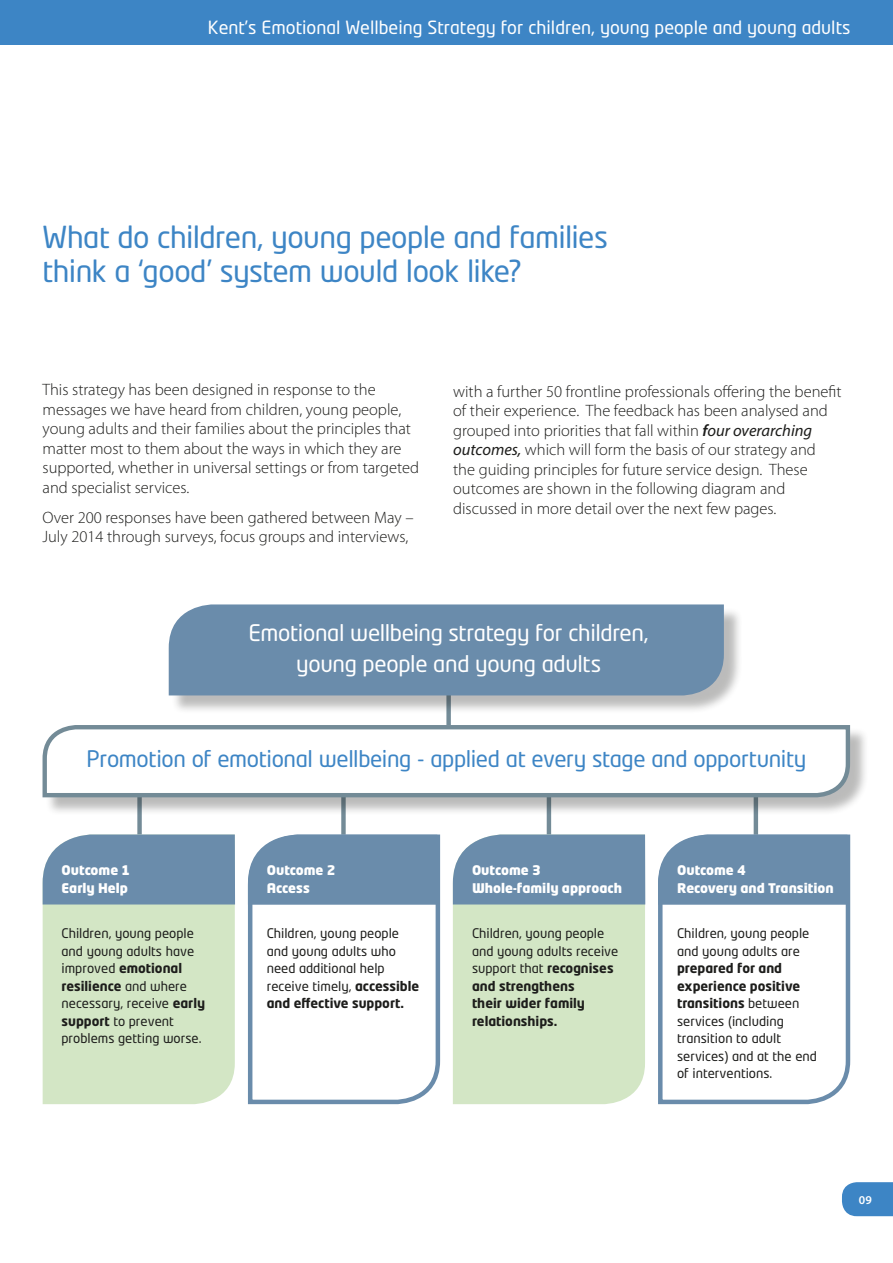
<style>
.page{position:relative;width:893px;height:1263px;background:#fff}
.page>*{position:absolute;margin:0;border:0;box-sizing:border-box;transform-origin:0 0}
.t1{font:30px/34.5px "Neo Tech";letter-spacing:-.02em;color:#3d85c5}
.t2{font:22.5px "Neo Tech";letter-spacing:-.015em;color:#3d85c5}
.t3{font:22.5px "Neo Tech";letter-spacing:-.015em;color:#fff}
.t4{font:18px "Neo Tech";color:#fff}
.Text{font:300 16.5px/19.5px "Myriad Pro";color:#1d1d1b}
.Text-2{font:13.2px/17.5px "Neo Tech";color:#1d1d1b}
.Text-3{font:700 13.2px/17.5px "Neo Tech Std";color:#1d1d1b}
.Text-4{font:900 13.2px "Neo Tech Std";color:#fff}
.t5{font:600 12px "Myriad Pro";color:#fff}
.s1{font-weight:600;font-style:italic}
.s2{font-weight:400;font-style:italic}
.s3{font-family:"Neo Tech Std";font-weight:700}
.s4{font-family:"Neo Tech";font-weight:400}
</style>
<div class="page">
<svg style="left:842px;top:1182px;width:51px;height:34px;background:#478bc8"></svg>
<div style="left:0;top:0;width:893px;height:45px;background:#3d85c5"></div>
<hr style="left:754px;top:794px;width:4px;height:41px;background:#738b97">
<hr style="left:547px;top:794px;width:4px;height:41px;background:#738b97">
<div style="left:341px;top:794px;width:5px;height:41px;background:#738b97"></div>
<div style="left:137px;top:794px;width:5px;height:41px;background:#738b97"></div>
<div style="left:446px;top:691px;width:5px;height:34px;background:#738b97"></div>
<svg style="left:658px;top:832px;width:193px;height:273px"></svg>
<div style="left:658px;top:835px;width:190px;height:70px;background:#6a8cab"></div>
<div style="left:453px;top:904px;width:192px;height:200px;background:#d3e6c5"></div>
<div style="left:453px;top:834px;width:192px;height:70px;background:#6a8cab"></div>
<svg style="left:247px;top:832px;width:194px;height:273px"></svg>
<div style="left:248px;top:835px;width:190px;height:70px;background:#6a8cab"></div>
<div style="left:43px;top:904px;width:192px;height:200px;background:#d3e6c5"></div>
<div style="left:43px;top:834px;width:192px;height:70px;background:#6a8cab"></div>
<div style="left:45px;top:727px;width:824px;height:89px;background:#1d1d1b;opacity:.3"></div>
<svg style="left:42px;top:723px;width:810px;height:76px"></svg>
<div style="left:171px;top:607px;width:572px;height:107px;background:#1d1d1b;opacity:.3"></div>
<div style="left:169px;top:604px;width:555px;height:91px;background:#6a8cab"></div>
<p class="t4" style="left:208px;top:19px;width:644px">Kent’s Emotional Wellbeing Strategy for children, young people and young adults</p>
<p class="t1" style="left:43px;top:221px;width:567px">What do children, young people and families think a ‘good’ system would look like?</p>
<p class="Text" style="left:43px;top:380px;width:378px">This strategy has been designed in response to the messages we have heard from children, young people, young adults and their families about the principles that matter most to them about the ways in which they are supported, whether in universal settings or from targeted and specialist services.</p>
<p class="Text" style="left:43px;top:508px;width:373px">Over 200 responses have been gathered between May –<br>July 2014 through surveys, focus groups and interviews,</p>
<p class="Text" style="left:453px;top:382px;width:390px">with a further 50 frontline professionals offering the benefit of their experience. The feedback has been analysed and grouped into priorities that fall within <span class="s1">f</span><span class="s2">our overarching outcomes,</span> which will form the basis of our strategy and the guiding principles for future service design. These outcomes are shown in the following diagram and discussed in more detail over the next few pages.</p>
<p class="t3" style="left:249px;top:622px;width:402px">Emotional wellbeing strategy for children,</p>
<p class="t3" style="left:296px;top:652px;width:306px">young people and young adults</p>
<p class="t2" style="left:87px;top:748px;width:721px">Promotion of emotional wellbeing - applied at every stage and opportunity</p>
<p class="Text-4" style="left:62px;top:861px;width:70px">Outcome 1</p>
<p class="Text-4" style="left:62px;top:879px;width:68px">Early Help</p>
<p class="Text-2" style="left:62px;top:925px;width:145px">Children, young people and young adults have improved <span class="s3">emotional resilience</span> and where necessary, receive <span class="s3">early support</span> to prevent problems getting worse.</p>
<p class="Text-4" style="left:267px;top:861px;width:70px">Outcome 2</p>
<p class="Text-4" style="left:267px;top:879px;width:45px">Access</p>
<p class="Text-2" style="left:267px;top:925px;width:154px">Children, young people and young adults who need additional help receive timely, <span class="s3">accessible and effective support.</span></p>
<p class="Text-4" style="left:472px;top:861px;width:70px">Outcome 3</p>
<p class="Text-4" style="left:472px;top:879px;width:151px">Whole-family approach</p>
<p class="Text-3" style="left:472px;top:924px;width:148px"><span class="s4">Children, young people and young adults receive support that</span> recognises and strengthens<br>their wider family relationships.</p>
<p class="Text-4" style="left:677px;top:861px;width:70px">Outcome 4</p>
<p class="Text-4" style="left:677px;top:879px;width:158px">Recovery and Transition</p>
<p class="Text-2" style="left:677px;top:925px;width:141px">Children, young people and young adults are <span class="s3">prepared for and experience positive transitions</span> between services (including transition to adult services) and at the end</p>
<p class="Text-2" style="left:677px;top:1065px;width:97px">of interventions.</p>
<p class="t5" style="left:859px;top:1192px;width:14px">09</p>
</div>
